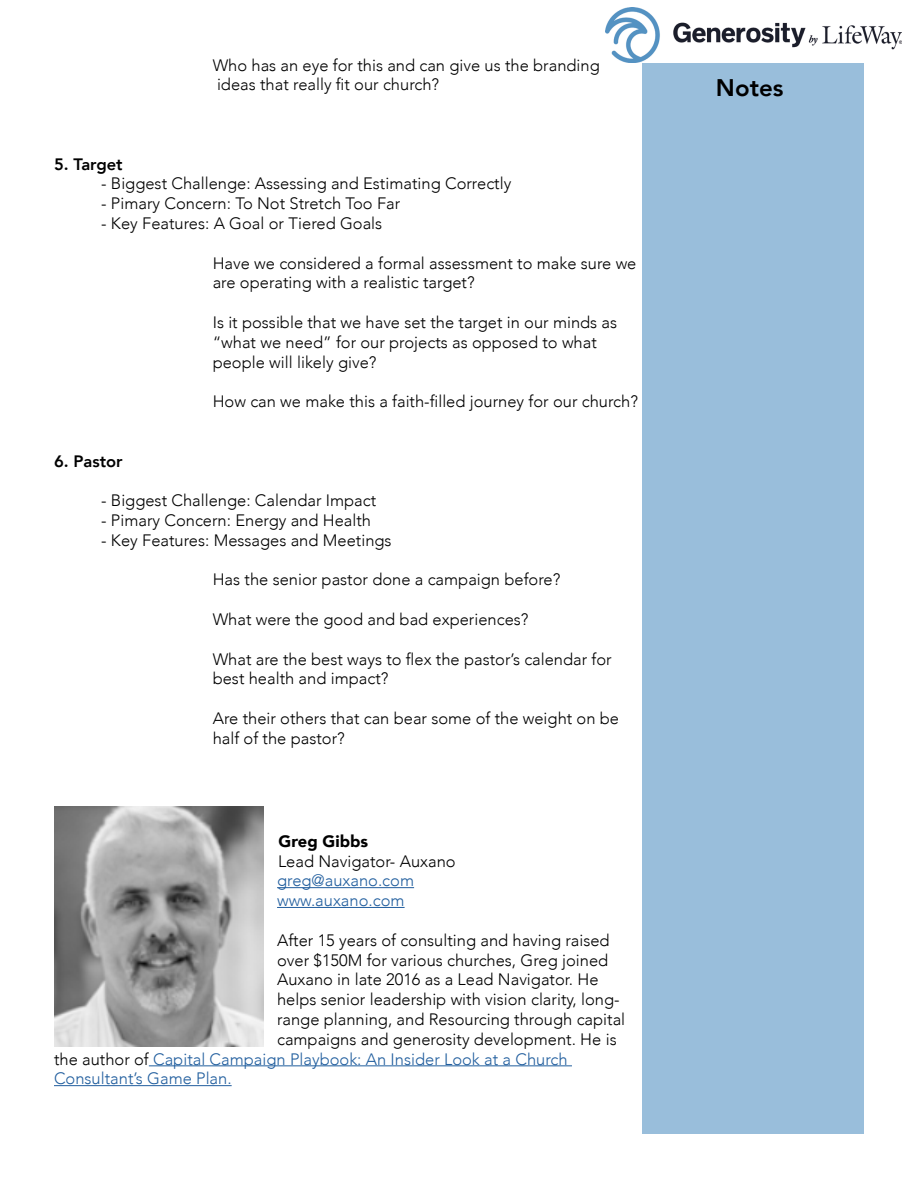
<style>
.page{position:relative;width:918px;height:1188px;background:#fff}
.page>*{position:absolute;margin:0;border:0;box-sizing:border-box;transform-origin:0 0}
.t1{font:800 24px "Avenir";color:#000}
.t2{font:300 16.5px/19.8px "Avenir";color:#000}
.t3{font:300 16.5px/19.8px "Avenir";color:#215e9e}
.t4{font:800 16.5px "Avenir";color:#000}
.t5{font:900 16.5px "Avenir";color:#000}
.s1{color:#000}
</style>
<div class="page">
<hr style="left:277px;top:887px;width:137px;height:1px;background:#215e9e">
<hr style="left:277px;top:907px;width:128px;height:1px;background:#215e9e">
<hr style="left:149px;top:1065px;width:423px;height:1px;background:#215e9e">
<hr style="left:54px;top:1085px;width:178px;height:1px;background:#215e9e">
<img style="left:54px;top:806px;width:210px;height:240px">
<div style="left:643px;top:54px;width:221px;height:1079px;background:#99bedb"></div>
<img style="left:605px;top:7px;width:297px;height:55px">
<p class="t2" style="left:213px;top:55px;width:389px">Who has an eye for this and can give us the branding ideas that really fit our church?</p>
<p class="t4" style="left:54px;top:151px;width:70px">5. Target</p>
<p class="t2" style="left:101px;top:174px;width:412px">- Biggest Challenge: Assessing and Estimating Correctly</p>
<p class="t2" style="left:101px;top:194px;width:301px">- Pimary Concern: To Not Stretch Too Far</p>
<p class="t2" style="left:101px;top:213px;width:283px">- Key Features: A Goal or Tiered Goals</p>
<p class="t2" style="left:213px;top:253px;width:425px">Have we considered a formal assessment to make sure we are operating with a realistic target?</p>
<p class="t2" style="left:213px;top:312px;width:406px">Is it possible that we have set the target in our minds as “what we need” for our projects as opposed to what people will likely give?</p>
<p class="t2" style="left:213px;top:392px;width:427px">How can we make this a faith-filled journey for our church?</p>
<p class="t4" style="left:54px;top:448px;width:70px">6. Pastor</p>
<p class="t2" style="left:101px;top:491px;width:277px">- Biggest Challenge: Calendar Impact</p>
<p class="t2" style="left:101px;top:510px;width:271px">- Pimary Concern: Energy and Health</p>
<p class="t2" style="left:101px;top:530px;width:292px">- Key Features: Messages and Meetings</p>
<p class="t2" style="left:213px;top:570px;width:349px">Has the senior pastor done a campaign before?</p>
<p class="t2" style="left:213px;top:609px;width:317px">What were the good and bad experiences?</p>
<p class="t2" style="left:213px;top:649px;width:401px">What are the best ways to flex the pastor’s calendar for best health and impact?</p>
<p class="t2" style="left:213px;top:708px;width:408px">Are their others that can bear some of the weight on be half of the pastor?</p>
<p class="t5" style="left:279px;top:827px;width:91px">Greg Gibbs</p>
<p class="t2" style="left:278px;top:851px;width:179px">Lead Navigator- Auxano</p>
<p class="t3" style="left:277px;top:871px;width:139px">greg@auxano.com www.auxano.com</p>
<p class="t2" style="left:277px;top:930px;width:334px">After 15 years of consulting and having raised</p>
<p class="t2" style="left:277px;top:950px;width:333px">over $150M for various churches, Greg joined</p>
<p class="t2" style="left:277px;top:970px;width:323px">Auxano in late 2016 as a Lead Navigator. He</p>
<p class="t2" style="left:277px;top:990px;width:344px">helps senior leadership with vision clarity, long-</p>
<p class="t2" style="left:277px;top:1009px;width:350px">range planning, and Resourcing through capital</p>
<p class="t2" style="left:277px;top:1029px;width:341px">campaigns and generosity development. He is</p>
<p class="t3" style="left:54px;top:1049px;width:515px"><span class="s1">the author of</span> Capital Campaign Playbook: An Insider Look at a Church</p>
<p class="t3" style="left:54px;top:1069px;width:179px">Consultant’s Game Plan.</p>
<h1 class="t1" style="left:716px;top:69px;width:69px">Notes</h1>
</div>
